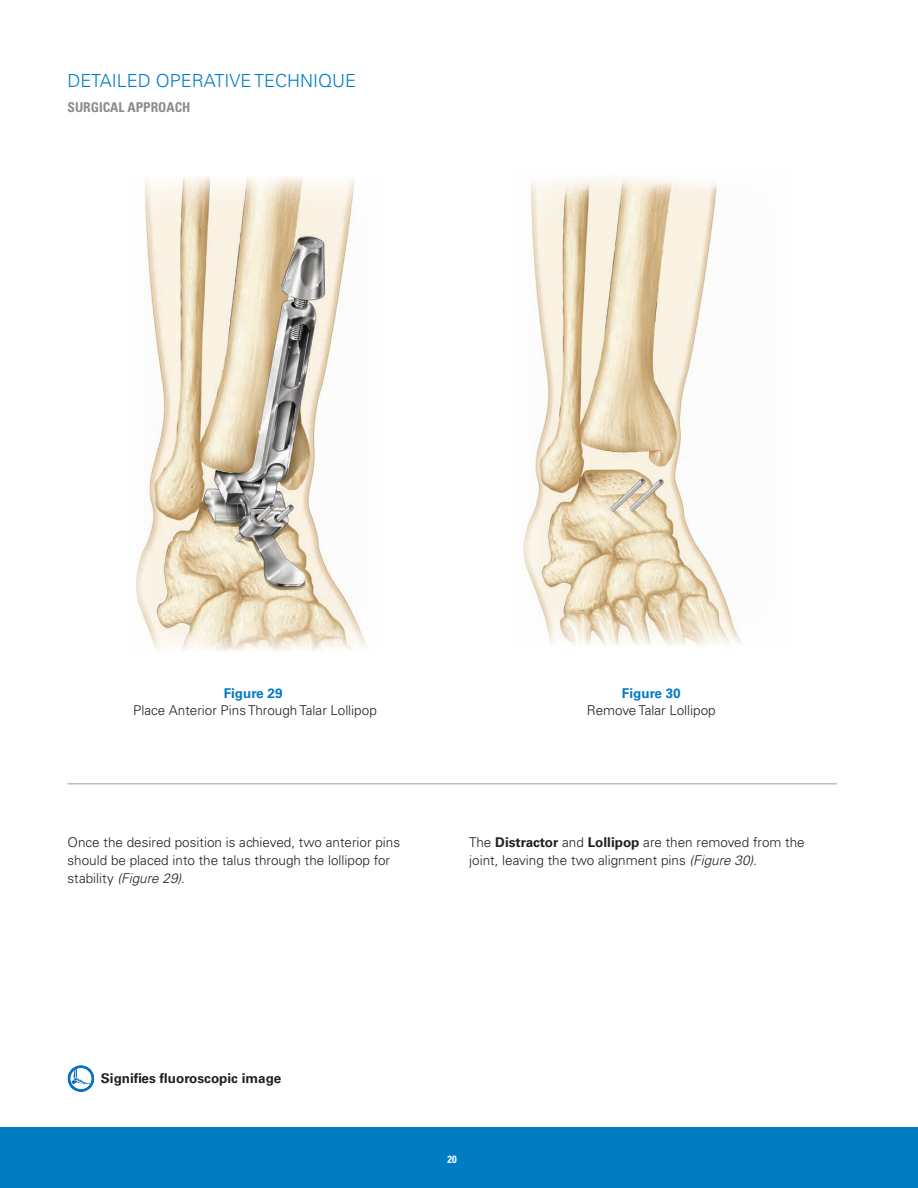
<style>
.page{position:relative;width:918px;height:1188px;background:#fff}
.page>*{position:absolute;margin:0;border:0;box-sizing:border-box;transform-origin:0 0}
.t1{font:300 18px "Univers LT Std";color:#007cc2}
.t2{font:300 13.5px/18px "Univers LT Std";color:#231f20}
.t3{font:700 13.5px "Univers LT Std";color:#231f20}
.t4{font:700 condensed 13.5px "Univers LT Std";color:#8a8c8f}
.t5{font:700 13.5px "Univers LT Std";color:#007cc2}
.t6{font:700 condensed 10.5px "Univers LT Std";color:#fff}
.s1{font-style:italic}
.s2{font-weight:700}
</style>
<div class="page">
<div style="left:0;top:1127px;width:918px;height:61px;background:#007cc2"></div>
<hr style="left:68px;top:783px;width:769px;height:1px;background:#bcbdc0">
<img style="left:136px;top:177px;width:231px;height:474px">
<img style="left:523px;top:177px;width:220px;height:469px">
<svg style="left:67px;top:1065px;width:27px;height:27px"></svg>
<div style="left:68px;top:1066px;width:26px;height:26px;border:1px solid #0770ba;border-radius:50%"></div>
<svg style="left:70px;top:1067px;width:22px;height:23px"></svg>
<h1 class="t1" style="left:68px;top:70px;width:290px">DETAILED OPERATIVE TECHNIQUE</h1>
<p class="t4" style="left:68px;top:98px;width:125px">SURGICAL APPROACH</p>
<p class="t5" style="left:224px;top:686px;width:60px">Figure 29</p>
<p class="t2" style="left:133px;top:701px;width:245px">Place Anterior Pins Through Talar Lollipop</p>
<p class="t5" style="left:622px;top:686px;width:60px">Figure 30</p>
<p class="t2" style="left:587px;top:701px;width:130px">Remove Talar Lollipop</p>
<p class="t2" style="left:68px;top:833px;width:334px">Once the desired position is achieved, two anterior pins should be placed into the talus through the lollipop for stability <span class="s1">(Figure 29)</span>.</p>
<p class="t2" style="left:469px;top:833px;width:337px">The <span class="s2">Distractor</span> and <span class="s2">Lollipop</span> are then removed from the joint, leaving the two alignment pins <span class="s1">(Figure 30)</span>.</p>
<p class="t3" style="left:101px;top:1071px;width:182px">Signifies fluoroscopic image</p>
<p class="t6" style="left:448px;top:1153px;width:11px">20</p>
</div>
